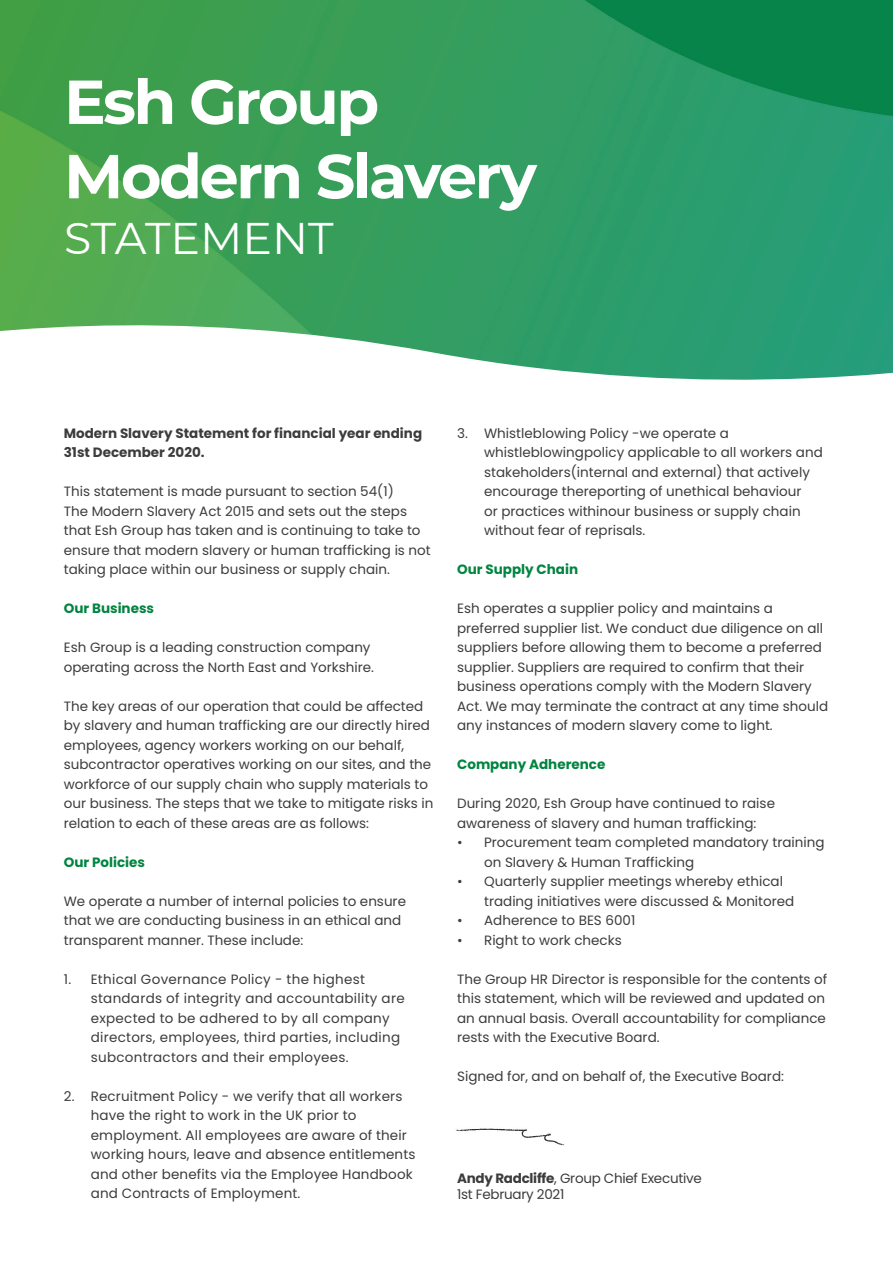
<style>
.page{position:relative;width:893px;height:1263px;background:#fff}
.page>*{position:absolute;margin:0;border:0;box-sizing:border-box;transform-origin:0 0}
.t1{font:700 61.95px "Montserrat";letter-spacing:-.04em;color:#fff}
.t2{font:44.25px "Montserrat";color:#fff}
.t3{font:13.5px/19.5px "Poppins";color:#3c3c3c}
.t4{font:13.5px/19.5px "Poppins";letter-spacing:.02em;color:#3c3c3c}
.t5{font:700 13.5px/19.5px "Poppins";color:#3c3c3c}
.t6{font:700 13.5px "Poppins";color:#008440}
.t7{font:13.5px "Poppins";letter-spacing:-.02em;color:#3c3c3c}
.s1{font-weight:700}
</style>
<div class="page">
<img style="left:0;top:0;width:893px;height:304px">
<svg style="left:0;top:304px;width:893px;height:76px"></svg>
<img style="left:456px;top:1128px;width:108px;height:18px">
<p class="t1" style="left:64px;top:57px;width:317px">Esh Group</p>
<p class="t1" style="left:64px;top:132px;width:474px">Modern Slavery</p>
<p class="t2" style="left:64px;top:208px;width:271px">STATEMENT</p>
<p class="t5" style="left:64px;top:423px;width:360px">Modern Slavery Statement for financial year ending<br>31st December 2020.</p>
<p class="t3" style="left:64px;top:482px;width:369px">This statement is made pursuant to section 54(1)<br>The Modern Slavery Act 2015 and sets out the steps that Esh Group has taken and is continuing to take to ensure that modern slavery or human trafficking is not taking place within our business or supply chain.</p>
<p class="t6" style="left:64px;top:601px;width:92px">Our Business</p>
<p class="t3" style="left:64px;top:638px;width:312px">Esh Group is a leading construction company operating across the North East and Yorkshire.</p>
<p class="t3" style="left:64px;top:696px;width:371px">The key areas of our operation that could be affected by slavery and human trafficking are our directly hired employees, agency workers working on our behalf, subcontractor operatives working on our sites, and the workforce of our supply chain who supply materials to our business. The steps that we take to mitigate risks in relation to each of these areas are as follows:</p>
<p class="t6" style="left:64px;top:854px;width:83px">Our Policies</p>
<p class="t3" style="left:64px;top:891px;width:344px">We operate a number of internal policies to ensure that we are conducting business in an ethical and transparent manner. These include:</p>
<p class="t4" style="left:91px;top:969px;width:315px;text-indent:-27px">1. Ethical Governance Policy - the highest standards of integrity and accountability are expected to be adhered to by all company directors, employees, third parties, including subcontractors and their employees.</p>
<p class="t3" style="left:91px;top:1086px;width:326px;text-indent:-27px">2. Recruitment Policy - we verify that all workers have the right to work in the UK prior to employment. All employees are aware of their working hours, leave and absence entitlements and other benefits via the Employee Handbook and Contracts of Employment.</p>
<p class="t3" style="left:484px;top:423px;width:340px;text-indent:-27px">3. Whistleblowing Policy -we operate a whistleblowingpolicy applicable to all workers and stakeholders(internal and external) that actively encourage thereporting of unethical behaviour<br>or practices withinour business or supply chain without fear of reprisals.</p>
<p class="t6" style="left:457px;top:562px;width:123px">Our Supply Chain</p>
<p class="t3" style="left:457px;top:599px;width:373px">Esh operates a supplier policy and maintains a preferred supplier list. We conduct due diligence on all suppliers before allowing them to become a preferred supplier. Suppliers are required to confirm that their business operations comply with the Modern Slavery Act. We may terminate the contract at any time should any instances of modern slavery come to light.</p>
<p class="t6" style="left:457px;top:757px;width:150px">Company Adherence</p>
<p class="t3" style="left:457px;top:794px;width:319px">During 2020, Esh Group have continued to raise awareness of slavery and human trafficking:</p>
<p class="t3" style="left:484px;top:833px;width:342px;text-indent:-27px">• Procurement team completed mandatory training on Slavery &amp; Human Trafficking</p>
<p class="t3" style="left:484px;top:872px;width:312px;text-indent:-27px">• Quarterly supplier meetings whereby ethical trading initiatives were discussed &amp; Monitored</p>
<p class="t3" style="left:457px;top:911px;width:180px">• Adherence to BES 6001</p>
<p class="t3" style="left:457px;top:930px;width:166px">• Right to work checks</p>
<p class="t3" style="left:457px;top:969px;width:372px">The Group HR Director is responsible for the contents of this statement, which will be reviewed and updated on an annual basis. Overall accountability for compliance rests with the Executive Board.</p>
<p class="t3" style="left:457px;top:1067px;width:328px">Signed for, and on behalf of, the Executive Board:</p>
<p class="t7" style="left:457px;top:1170px;width:246px"><span class="s1">Andy Radcliffe</span>, Group Chief Executive</p>
<p class="t7" style="left:457px;top:1187px;width:109px">1st February 2021</p>
</div>
